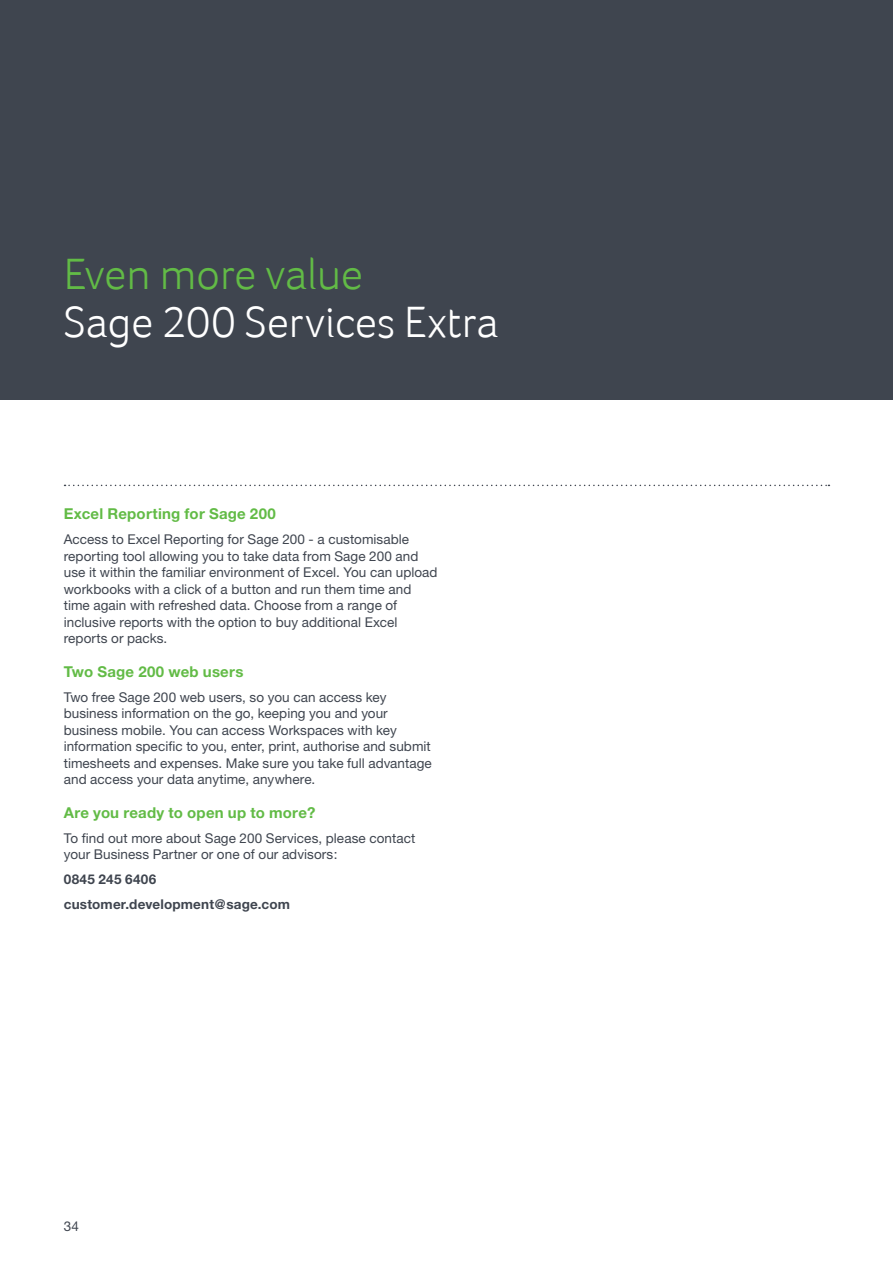
<style>
.page{position:relative;width:893px;height:1263px;background:#fff}
.page>*{position:absolute;margin:0;border:0;box-sizing:border-box;transform-origin:0 0}
.t1{font:300 45px "Foco";color:#fff}
.t2{font:300 45px "Foco";letter-spacing:-.01em;color:#62bb46}
.t3{font:700 15px "Helvetica Neue";letter-spacing:.015em;color:#62bb46}
.t4{font:13.5px/16.5px "Helvetica Neue";letter-spacing:.005em;color:#3f454f}
.t5{font:700 13.5px/25px "Helvetica Neue";letter-spacing:.015em;color:#3f454f}
</style>
<div class="page">
<div style="left:0;top:0;width:893px;height:400px;background:#3f454f"></div>
<svg style="left:65px;top:485px;width:764px;height:1px"></svg>
<h1 class="t2" style="left:64px;top:247px;width:301px">Even more value</h1>
<h1 class="t1" style="left:64px;top:295px;width:436px">Sage 200 Services Extra</h1>
<p class="t3" style="left:64px;top:504px;width:214px">Excel Reporting for Sage 200</p>
<p class="t4" style="left:64px;top:531px;width:375px">Access to Excel Reporting for Sage 200 - a customisable reporting tool allowing you to take data from Sage 200 and use it within the familiar environment of Excel. You can upload workbooks with a click of a button and run them time and time again with refreshed data. Choose from a range of inclusive reports with the option to buy additional Excel reports or packs.</p>
<p class="t3" style="left:64px;top:662px;width:181px">Two Sage 200 web users</p>
<p class="t4" style="left:64px;top:688px;width:370px">Two free Sage 200 web users, so you can access key business information on the go, keeping you and your business mobile. You can access Workspaces with key information specific to you, enter, print, authorise and submit timesheets and expenses. Make sure you take full advantage and access your data anytime, anywhere.</p>
<p class="t3" style="left:64px;top:803px;width:253px">Are you ready to open up to more?</p>
<p class="t4" style="left:64px;top:829px;width:353px">To find out more about Sage 200 Services, please contact your Business Partner or one of our advisors:</p>
<p class="t5" style="left:64px;top:866px;width:228px">0845 245 6406 customer.development@sage.com</p>
<p class="t4" style="left:64px;top:1218px;width:17px">34</p>
</div>
